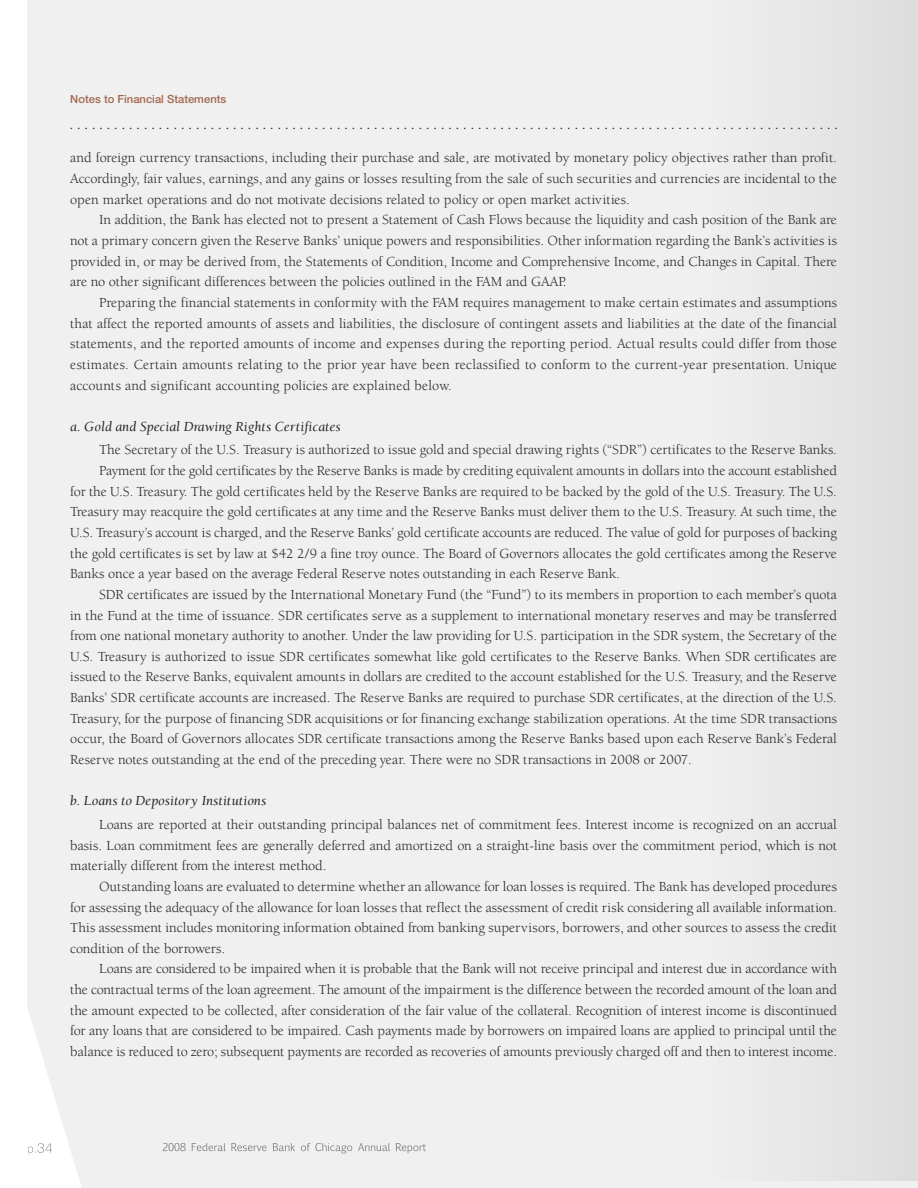
<style>
.page{position:relative;width:918px;height:1188px;background:#fff}
.page>*{position:absolute;margin:0;border:0;box-sizing:border-box;transform-origin:0 0}
.t1{font:14.25px/20.7px "Berkeley";color:#272627;text-align:justify}
.t2{font:italic 14.25px "Berkeley";color:#272627}
.t3{font:13.5px "Times";color:#272627}
.t4{font:500 11.25px "Helvetica Neue";color:#a4674f}
</style>
<div class="page">
<div style="left:27px;top:0;width:891px;height:1188px;background:#f0f0f0"></div>
<img style="left:702px;top:0;width:216px;height:1180px">
<svg style="left:27px;top:916px;width:58px;height:272px"></svg>
<svg style="left:163px;top:1143px;width:33px;height:8px"></svg>
<p class="t4" style="left:70px;top:95px;width:158px">Notes to Financial Statements</p>
<p class="t3" style="left:70px;top:120px;width:770px">........................................................................................................</p>
<p class="t1" style="left:70px;top:149px;width:768px">and foreign currency transactions, including their purchase and sale, are motivated by monetary policy objectives rather than profit.<br>Accordingly, fair values, earnings, and any gains or losses resulting from the sale of such securities and currencies are incidental to the open market operations and do not motivate decisions related to policy or open market activities.</p>
<p class="t1" style="left:70px;top:211px;width:768px;text-indent:29px">In addition, the Bank has elected not to present a Statement of Cash Flows because the liquidity and cash position of the Bank are not a primary concern given the Reserve Banks’ unique powers and responsibilities. Other information regarding the Bank’s activities is provided in, or may be derived from, the Statements of Condition, Income and Comprehensive Income, and Changes in Capital. There are no other significant differences between the policies outlined in the FAM and GAAP.</p>
<p class="t1" style="left:70px;top:293px;width:768px;text-indent:29px">Preparing the financial statements in conformity with the FAM requires management to make certain estimates and assumptions that affect the reported amounts of assets and liabilities, the disclosure of contingent assets and liabilities at the date of the financial statements, and the reported amounts of income and expenses during the reporting period. Actual results could differ from those estimates. Certain amounts relating to the prior year have been reclassified to conform to the current-year presentation. Unique accounts and significant accounting policies are explained below.</p>
<p class="t2" style="left:70px;top:421px;width:272px">a. Gold and Special Drawing Rights Certificates</p>
<p class="t1" style="left:99px;top:441px;width:739px">The Secretary of the U.S. Treasury is authorized to issue gold and special drawing rights (“SDR”) certificates to the Reserve Banks.</p>
<p class="t1" style="left:99px;top:461px;width:739px">Payment for the gold certificates by the Reserve Banks is made by crediting equivalent amounts in dollars into the account established</p>
<p class="t1" style="left:70px;top:482px;width:768px">for the U.S. Treasury. The gold certificates held by the Reserve Banks are required to be backed by the gold of the U.S. Treasury. The U.S.</p>
<p class="t1" style="left:70px;top:503px;width:768px">Treasury may reacquire the gold certificates at any time and the Reserve Banks must deliver them to the U.S. Treasury. At such time, the</p>
<p class="t1" style="left:70px;top:523px;width:768px">U.S. Treasury’s account is charged, and the Reserve Banks’ gold certificate accounts are reduced. The value of gold for purposes of backing</p>
<p class="t1" style="left:70px;top:544px;width:768px">the gold certificates is set by law at $42 2/9 a fine troy ounce. The Board of Governors allocates the gold certificates among the Reserve</p>
<p class="t1" style="left:70px;top:565px;width:551px">Banks once a year based on the average Federal Reserve notes outstanding in each Reserve Bank.</p>
<p class="t1" style="left:99px;top:585px;width:739px">SDR certificates are issued by the International Monetary Fund (the “Fund”) to its members in proportion to each member’s quota</p>
<p class="t1" style="left:70px;top:606px;width:768px">in the Fund at the time of issuance. SDR certificates serve as a supplement to international monetary reserves and may be transferred</p>
<p class="t1" style="left:70px;top:627px;width:768px">from one national monetary authority to another. Under the law providing for U.S. participation in the SDR system, the Secretary of the</p>
<p class="t1" style="left:70px;top:647px;width:768px">U.S. Treasury is authorized to issue SDR certificates somewhat like gold certificates to the Reserve Banks. When SDR certificates are</p>
<p class="t1" style="left:70px;top:668px;width:768px">issued to the Reserve Banks, equivalent amounts in dollars are credited to the account established for the U.S. Treasury, and the Reserve</p>
<p class="t1" style="left:70px;top:688px;width:768px">Banks’ SDR certificate accounts are increased. The Reserve Banks are required to purchase SDR certificates, at the direction of the U.S.</p>
<p class="t1" style="left:70px;top:709px;width:768px">Treasury, for the purpose of financing SDR acquisitions or for financing exchange stabilization operations. At the time SDR transactions</p>
<p class="t1" style="left:70px;top:730px;width:768px">occur, the Board of Governors allocates SDR certificate transactions among the Reserve Banks based upon each Reserve Bank’s Federal</p>
<p class="t1" style="left:70px;top:750px;width:623px">Reserve notes outstanding at the end of the preceding year. There were no SDR transactions in 2008 or 2007.</p>
<p class="t2" style="left:70px;top:795px;width:198px">b. Loans to Depository Institutions</p>
<p class="t1" style="left:70px;top:815px;width:768px;text-indent:29px">Loans are reported at their outstanding principal balances net of commitment fees. Interest income is recognized on an accrual basis. Loan commitment fees are generally deferred and amortized on a straight-line basis over the commitment period, which is not materially different from the interest method.</p>
<p class="t1" style="left:70px;top:877px;width:768px;text-indent:29px">Outstanding loans are evaluated to determine whether an allowance for loan losses is required. The Bank has developed procedures for assessing the adequacy of the allowance for loan losses that reflect the assessment of credit risk considering all available information.<br>This assessment includes monitoring information obtained from banking supervisors, borrowers, and other sources to assess the credit condition of the borrowers.</p>
<p class="t1" style="left:70px;top:960px;width:768px;text-indent:29px">Loans are considered to be impaired when it is probable that the Bank will not receive principal and interest due in accordance with the contractual terms of the loan agreement. The amount of the impairment is the difference between the recorded amount of the loan and the amount expected to be collected, after consideration of the fair value of the collateral. Recognition of interest income is discontinued for any loans that are considered to be impaired. Cash payments made by borrowers on impaired loans are applied to principal until the balance is reduced to zero; subsequent payments are recorded as recoveries of amounts previously charged off and then to interest income.</p>
</div>
